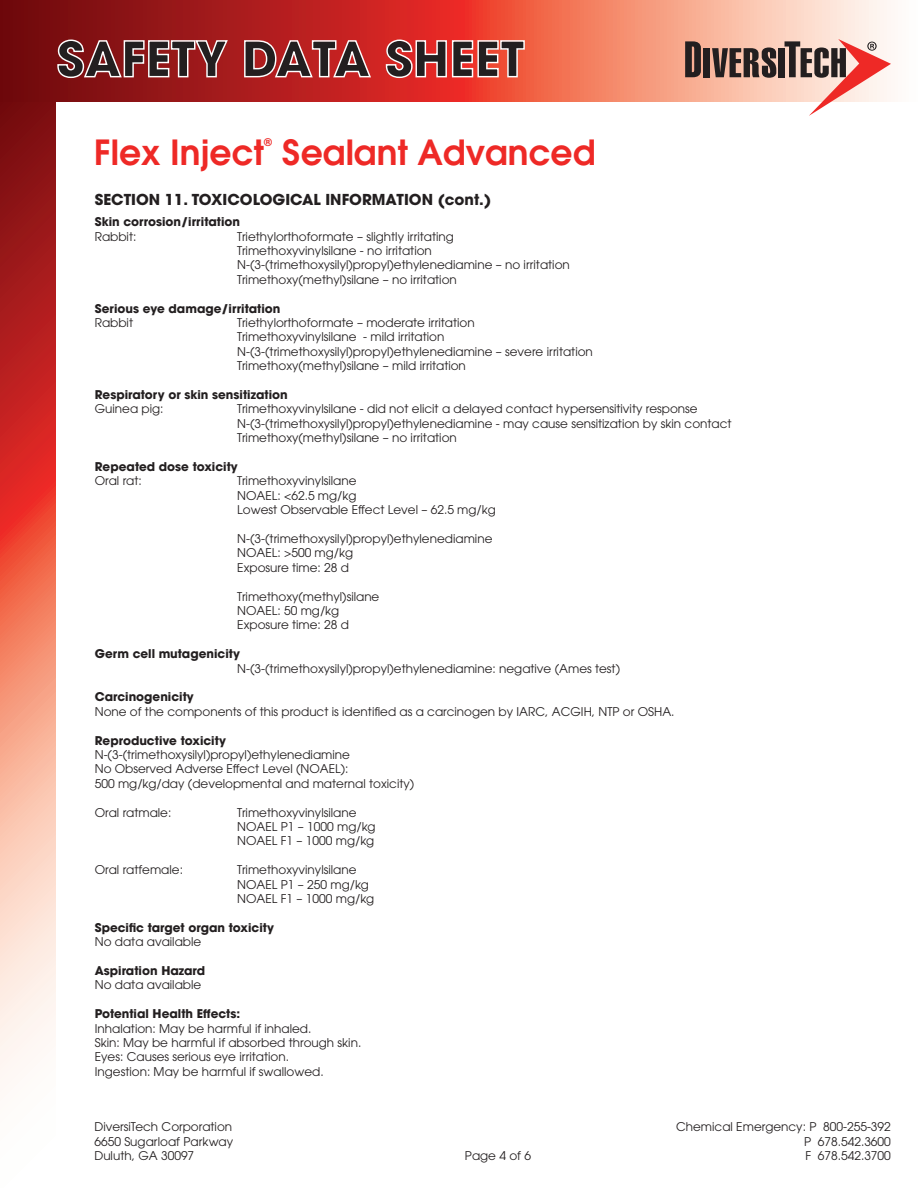
<style>
.page{position:relative;width:918px;height:1188px;background:#fff}
.page>*{position:absolute;margin:0;border:0;box-sizing:border-box;transform-origin:0 0}
.t1{font:700 48.3px "ITC Avant Garde Std";color:#231f20}
.t2{font:600 34.5px "ITC Avant Garde Std";color:#ee2926}
.t3{font:700 15px "ITC Avant Garde Std";color:#231f20}
.t4{font:12px/14.4px "ITC Avant Garde Std";color:#231f20}
.t5{font:700 12px "ITC Avant Garde Std";color:#231f20}
.t6{font:700 10.5px "ITC Avant Garde Std";color:#ee2926}
</style>
<div class="page">
<svg style="left:0;top:101px;width:56px;height:982px;background:#d9756a"></svg>
<svg style="left:0;top:0;width:891px;height:101px;background:#cd574b"></svg>
<svg style="left:57px;top:39px;width:172px;height:40px;background:#a43f41"></svg>
<svg style="left:243px;top:39px;width:129px;height:40px;background:#c74647"></svg>
<svg style="left:385px;top:39px;width:141px;height:40px;background:#eb5d55"></svg>
<svg style="left:685px;top:41px;width:16px;height:36px"></svg>
<div style="left:704px;top:48px;width:6px;height:29px;background:#231f20"></div>
<svg style="left:712px;top:48px;width:64px;height:30px;background:#6d5750"></svg>
<div style="left:779px;top:48px;width:6px;height:29px;background:#231f20"></div>
<svg style="left:785px;top:39px;width:106px;height:77px"></svg>
<h1 class="t1" style="left:57px;top:27px;width:469px">SAFETY DATA SHEET</h1>
<h2 class="t2" style="left:94px;top:130px;width:171px">Flex Inject</h2>
<p class="t6" style="left:264px;top:135px;width:10px">®</p>
<h2 class="t2" style="left:282px;top:130px;width:315px">Sealant Advanced</h2>
<p class="t3" style="left:95px;top:189px;width:398px">SECTION 11. TOXICOLOGICAL INFORMATION (cont.)</p>
<p class="t5" style="left:95px;top:214px;width:147px">Skin corrosion/irritation</p>
<p class="t4" style="left:95px;top:229px;width:43px">Rabbit:</p>
<p class="t4" style="left:237px;top:229px;width:334px">Triethylorthoformate – slightly irritating Trimethoxyvinylsilane - no irritation N-(3-(trimethoxysilyl)propyl)ethylenediamine – no irritation Trimethoxy(methyl)silane – no irritation</p>
<p class="t5" style="left:95px;top:300px;width:187px">Serious eye damage/irritation</p>
<p class="t4" style="left:95px;top:315px;width:40px">Rabbit</p>
<p class="t4" style="left:237px;top:315px;width:357px">Triethylorthoformate – moderate irritation Trimethoxyvinylsilane - mild irritation N-(3-(trimethoxysilyl)propyl)ethylenediamine – severe irritation Trimethoxy(methyl)silane – mild irritation</p>
<p class="t5" style="left:95px;top:386px;width:194px">Respiratory or skin sensitization</p>
<p class="t4" style="left:95px;top:402px;width:70px">Guinea pig:</p>
<p class="t4" style="left:237px;top:402px;width:496px">Trimethoxyvinylsilane - did not elicit a delayed contact hypersensitivity response<br>N-(3-(trimethoxysilyl)propyl)ethylenediamine - may cause sensitization by skin contact<br>Trimethoxy(methyl)silane – no irritation</p>
<p class="t5" style="left:95px;top:458px;width:145px">Repeated dose toxicity</p>
<p class="t4" style="left:95px;top:474px;width:48px">Oral rat:</p>
<p class="t4" style="left:237px;top:474px;width:260px">Trimethoxyvinylsilane<br>NOAEL: &lt;62.5 mg/kg<br>Lowest Observable Effect Level – 62.5 mg/kg</p>
<p class="t4" style="left:237px;top:531px;width:257px">N-(3-(trimethoxysilyl)propyl)ethylenediamine<br>NOAEL: &gt;500 mg/kg<br>Exposure time: 28 d</p>
<p class="t4" style="left:237px;top:589px;width:144px">Trimethoxy(methyl)silane<br>NOAEL: 50 mg/kg<br>Exposure time: 28 d</p>
<p class="t5" style="left:95px;top:646px;width:147px">Germ cell mutagenicity</p>
<p class="t4" style="left:237px;top:661px;width:384px">N-(3-(trimethoxysilyl)propyl)ethylenediamine: negative (Ames test)</p>
<p class="t5" style="left:95px;top:689px;width:101px">Carcinogenicity</p>
<p class="t4" style="left:95px;top:704px;width:581px">None of the components of this product is identified as a carcinogen by IARC, ACGIH, NTP or OSHA.</p>
<p class="t5" style="left:95px;top:732px;width:133px">Reproductive toxicity</p>
<p class="t4" style="left:95px;top:747px;width:321px">N-(3-(trimethoxysilyl)propyl)ethylenediamine<br>No Observed Adverse Effect Level (NOAEL):<br>500 mg/kg/day (developmental and maternal toxicity)</p>
<p class="t4" style="left:95px;top:805px;width:78px">Oral ratmale:</p>
<p class="t4" style="left:237px;top:805px;width:140px">Trimethoxyvinylsilane<br>NOAEL P1 – 1000 mg/kg<br>NOAEL F1 – 1000 mg/kg</p>
<p class="t4" style="left:95px;top:862px;width:90px">Oral ratfemale:</p>
<p class="t4" style="left:237px;top:862px;width:138px">Trimethoxyvinylsilane<br>NOAEL P1 – 250 mg/kg<br>NOAEL F1 – 1000 mg/kg</p>
<p class="t5" style="left:95px;top:919px;width:181px">Specific target organ toxicity</p>
<p class="t4" style="left:95px;top:934px;width:108px">No data available</p>
<p class="t5" style="left:95px;top:962px;width:112px">Aspiration Hazard</p>
<p class="t4" style="left:95px;top:978px;width:108px">No data available</p>
<p class="t5" style="left:95px;top:1006px;width:147px">Potential Health Effects:</p>
<p class="t4" style="left:95px;top:1021px;width:268px">Inhalation: May be harmful if inhaled.<br>Skin: May be harmful if absorbed through skin.<br>Eyes: Causes serious eye irritation.<br>Ingestion: May be harmful if swallowed.</p>
<p class="t4" style="left:94px;top:1119px;width:139px">DiversiTech Corporation</p>
<p class="t4" style="left:676px;top:1119px;width:216px">Chemical Emergency: P 800-255-392</p>
<p class="t4" style="left:94px;top:1134px;width:140px">6650 Sugarloaf Parkway</p>
<p class="t4" style="left:804px;top:1134px;width:88px">P 678.542.3600</p>
<p class="t4" style="left:94px;top:1148px;width:101px">Duluth, GA 30097</p>
<p class="t4" style="left:465px;top:1148px;width:68px">Page 4 of 6</p>
<p class="t4" style="left:805px;top:1148px;width:87px">F 678.542.3700</p>
</div>
